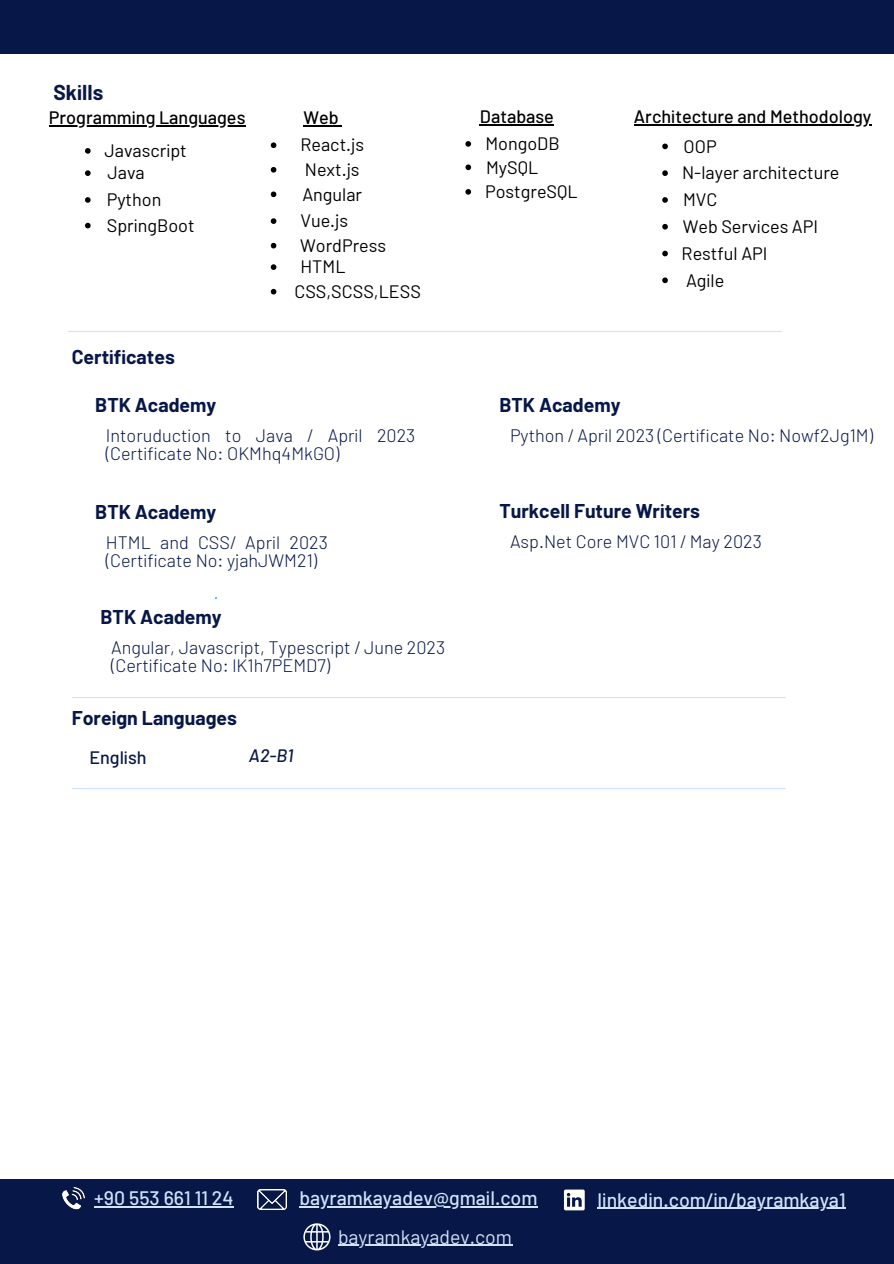
<style>
.page{position:relative;width:894px;height:1264px;background:#fff}
.page>*{position:absolute;margin:0;border:0;box-sizing:border-box;transform-origin:0 0}
.t1{font:700 21px "Barlow";color:#071747}
.t2{font:700 19.5px "Barlow";color:#071747}
.t3{font:500 19.5px "Barlow";color:#d1e2fa}
.t4{font:19.5px "Barlow";color:#d1e2fa}
.t5{font:300 18px/18px "Barlow";color:#071747}
.t6{font:18px "Barlow";color:#000}
.t7{font:500 18px "Barlow";color:#000}
.t8{font:500 18px "Barlow";color:#071747}
.t9{font:italic 500 18px "Barlow";color:#071747}
</style>
<div class="page">
<div style="left:0;top:0;width:893px;height:53px;background:#071747"></div>
<div style="left:0;top:1179px;width:893px;height:84px;background:#071747"></div>
<hr style="left:72px;top:697px;width:713px;height:1px;background:#d1e2fa">
<hr style="left:72px;top:788px;width:713px;height:1px;background:#d1e2fa">
<hr style="left:68px;top:331px;width:713px;height:1px;background:#d1e2fa">
<hr style="left:49px;top:125px;width:196px;height:2px;background:#000">
<hr style="left:303px;top:125px;width:35px;height:2px;background:#000">
<svg style="left:271px;top:264px;width:5px;height:6px"></svg>
<svg style="left:271px;top:289px;width:5px;height:5px"></svg>
<svg style="left:271px;top:243px;width:5px;height:5px"></svg>
<hr style="left:480px;top:124px;width:74px;height:1px;background:#000">
<svg style="left:465px;top:141px;width:6px;height:6px"></svg>
<svg style="left:465px;top:164px;width:6px;height:6px"></svg>
<svg style="left:465px;top:189px;width:6px;height:6px"></svg>
<svg style="left:85px;top:148px;width:6px;height:6px"></svg>
<svg style="left:271px;top:142px;width:5px;height:6px"></svg>
<svg style="left:271px;top:167px;width:5px;height:6px"></svg>
<svg style="left:271px;top:191px;width:5px;height:6px"></svg>
<svg style="left:271px;top:218px;width:5px;height:6px"></svg>
<svg style="left:85px;top:170px;width:6px;height:6px"></svg>
<svg style="left:85px;top:197px;width:6px;height:6px"></svg>
<svg style="left:85px;top:223px;width:6px;height:5px"></svg>
<svg style="left:662px;top:143px;width:5px;height:6px"></svg>
<svg style="left:662px;top:251px;width:5px;height:5px"></svg>
<svg style="left:662px;top:170px;width:5px;height:6px"></svg>
<hr style="left:633px;top:124px;width:238px;height:1px;background:#000">
<svg style="left:662px;top:197px;width:5px;height:6px"></svg>
<svg style="left:662px;top:224px;width:5px;height:5px"></svg>
<svg style="left:662px;top:277px;width:5px;height:6px"></svg>
<img style="left:62px;top:1187px;width:23px;height:22px">
<hr style="left:94px;top:1206px;width:140px;height:1px;background:#d1e2fa">
<img style="left:257px;top:1189px;width:30px;height:20px">
<hr style="left:299px;top:1206px;width:238px;height:1px;background:#d1e2fa">
<svg style="left:563px;top:1189px;width:21px;height:21px"></svg>
<hr style="left:597px;top:1207px;width:248px;height:1px;background:#d1e2fa">
<svg style="left:303px;top:1223px;width:27px;height:27px"></svg>
<hr style="left:338px;top:1244px;width:174px;height:1px;background:#d1e2fa">
<p class="t1" style="left:53px;top:79px;width:51px">Skills</p>
<p class="t7" style="left:49px;top:106px;width:198px">Programming Languages</p>
<p class="t7" style="left:303px;top:106px;width:37px">Web</p>
<h1 class="t6" style="left:104px;top:139px;width:84px">Javascript</h1>
<h1 class="t6" style="left:300px;top:133px;width:65px">React.js</h1>
<p class="t6" style="left:305px;top:158px;width:56px">Next.js</p>
<h1 class="t6" style="left:302px;top:182px;width:61px">Angular</h1>
<p class="t6" style="left:300px;top:209px;width:49px">Vue.js</p>
<h1 class="t6" style="left:107px;top:161px;width:39px">Java</h1>
<p class="t6" style="left:107px;top:188px;width:56px">Python</p>
<h1 class="t6" style="left:107px;top:214px;width:89px">SpringBoot</h1>
<p class="t6" style="left:300px;top:234px;width:88px">WordPress</p>
<h4 class="t6" style="left:300px;top:255px;width:47px">HTML</h4>
<p class="t6" style="left:294px;top:280px;width:128px">CSS,SCSS,LESS</p>
<h4 class="t2" style="left:72px;top:344px;width:104px">Certificates</h4>
<p class="t2" style="left:95px;top:392px;width:123px">BTK Academy</p>
<p class="t5" style="left:106px;top:425px;width:311px">Intoruduction to Java / April 2023 (Certificate No: OKMhq4MkGO)</p>
<p class="t2" style="left:95px;top:499px;width:123px">BTK Academy</p>
<p class="t5" style="left:106px;top:533px;width:223px">HTML and CSS/ April 2023 (Certificate No: yjahJWM21)</p>
<p class="t2" style="left:100px;top:604px;width:123px">BTK Academy</p>
<p class="t5" style="left:111px;top:637px;width:335px">Angular, Javascript, Typescript / June 2023</p>
<p class="t5" style="left:111px;top:655px;width:220px">(Certificate No: lK1h7PEMD7)</p>
<h1 class="t2" style="left:72px;top:706px;width:167px">Foreign Languages</h1>
<h4 class="t8" style="left:89px;top:745px;width:59px">English</h4>
<h4 class="t9" style="left:249px;top:744px;width:46px">A2-B1</h4>
<p class="t7" style="left:480px;top:105px;width:75px">Database</p>
<p class="t6" style="left:485px;top:132px;width:76px">MongoDB</p>
<p class="t6" style="left:486px;top:155px;width:54px">MySQL</p>
<p class="t6" style="left:485px;top:180px;width:94px">PostgreSQL</p>
<p class="t7" style="left:633px;top:105px;width:239px">Architecture and Methodology</p>
<p class="t6" style="left:683px;top:134px;width:35px">OOP</p>
<p class="t6" style="left:682px;top:161px;width:159px">N-layer architecture</p>
<h1 class="t6" style="left:682px;top:188px;width:36px">MVC</h1>
<h4 class="t6" style="left:682px;top:215px;width:137px">Web Services API</h4>
<h1 class="t6" style="left:681px;top:242px;width:87px">Restful API</h1>
<h3 class="t6" style="left:685px;top:268px;width:40px">Agile</h3>
<p class="t2" style="left:499px;top:392px;width:123px">BTK Academy</p>
<p class="t5" style="left:510px;top:425px;width:364px">Python / April 2023 (Certificate No: Nowf2Jg1M)</p>
<p class="t2" style="left:499px;top:498px;width:202px">Turkcell Future Writers</p>
<p class="t5" style="left:510px;top:531px;width:253px">Asp.Net Core MVC 101 / May 2023</p>
<p class="t3" style="left:94px;top:1185px;width:141px">+90 553 661 11 24</p>
<h1 class="t3" style="left:299px;top:1185px;width:239px">bayramkayadev@gmail.com</h1>
<p class="t3" style="left:597px;top:1187px;width:249px">linkedin.com/in/bayramkaya1</p>
<p class="t4" style="left:338px;top:1224px;width:175px">bayramkayadev.com</p>
</div>
